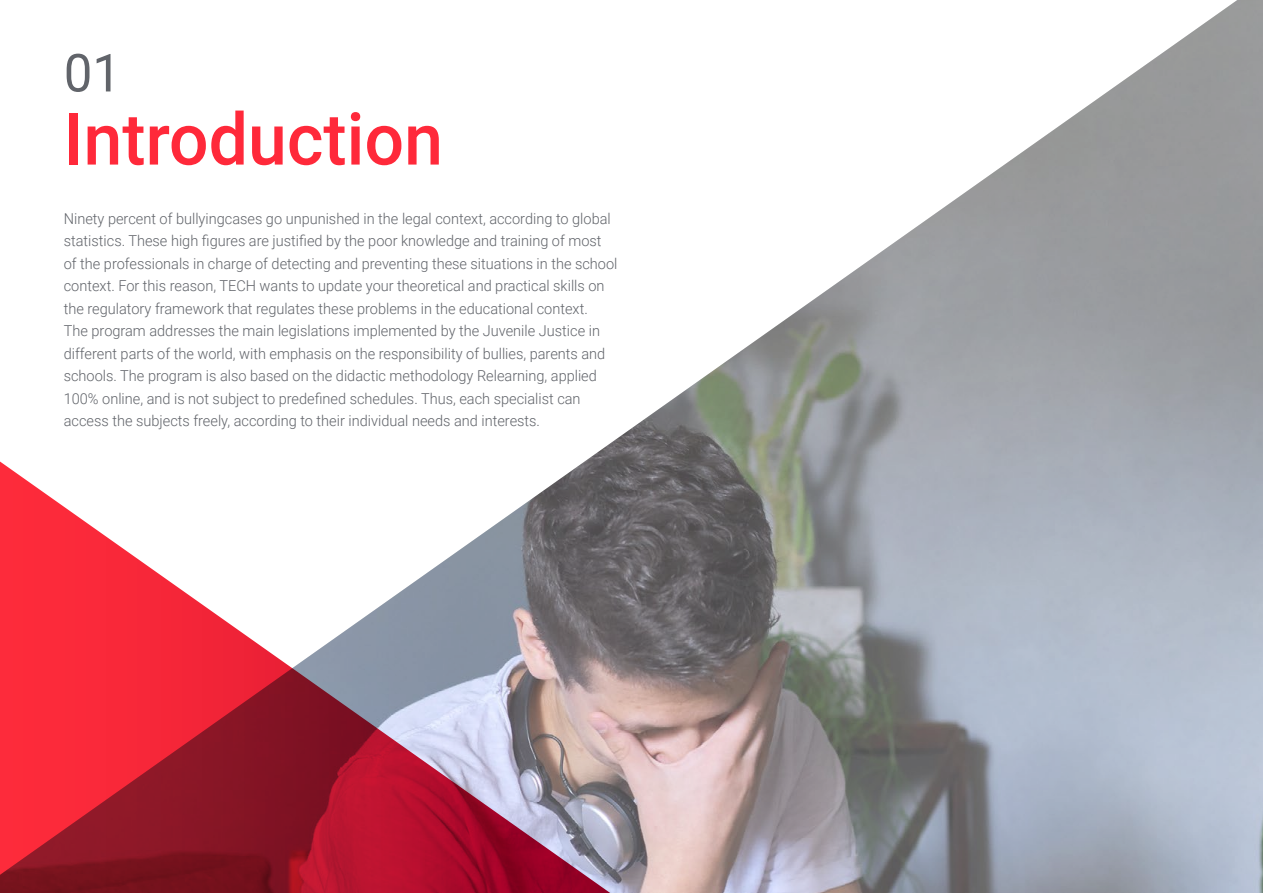
<style>
.page{position:relative;width:1263px;height:893px;background:#fff}
.page>*{position:absolute;margin:0;border:0;box-sizing:border-box;transform-origin:0 0}
.t1{font:500 72px "Roboto";color:#ff293a}
.t2{font:52.5px "Roboto";color:#61646a}
.t3{font:300 15px/22.5px "Roboto";color:#61646a}
</style>
<div class="page">
<img style="left:606px;top:0;width:657px;height:893px">
<svg style="left:0;top:446px;width:640px;height:447px"></svg>
<h2 class="t2" style="left:64px;top:36px;width:59px">01</h2>
<h1 class="t1" style="left:64px;top:89px;width:381px">Introduction</h1>
<p class="t3" style="left:64px;top:207px;width:555px">Ninety percent of bullyingcases go unpunished in the legal context, according to global statistics. These high figures are justified by the poor knowledge and training of most of the professionals in charge of detecting and preventing these situations in the school context. For this reason, TECH wants to update your theoretical and practical skills on the regulatory framework that regulates these problems in the educational context.<br>The program addresses the main legislations implemented by the Juvenile Justice in different parts of the world, with emphasis on the responsibility of bullies, parents and schools. The program is also based on the didactic methodology Relearning, applied 100% online, and is not subject to predefined schedules. Thus, each specialist can access the subjects freely, according to their individual needs and interests.</p>
</div>
